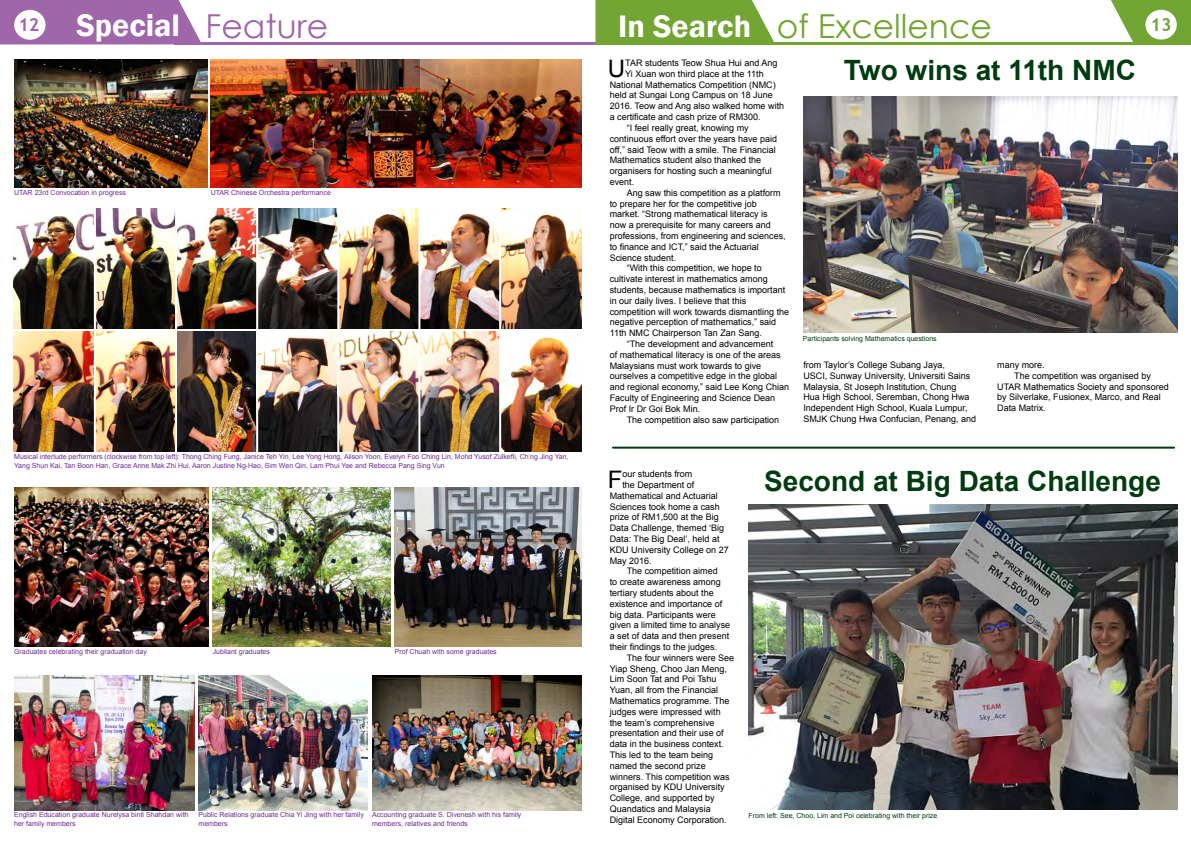
<style>
.page{position:relative;width:1191px;height:842px;background:#fff}
.page>*{position:absolute;margin:0;border:0;box-sizing:border-box;transform-origin:0 0}
.t1{font:33px "Century Gothic";color:#73a534}
.t2{font:600 32px "Franklin Gothic";color:#fff}
.t3{font:700 28px "Arial";color:#003c10}
.t4{font:24.1px "Arial";color:#000}
.t5{font:700 18px "Trebuchet MS";color:#73a534}
.t6{font:9px/10.8px "Arial";color:#000}
.t7{font:7px/8.4px "Arial";color:#6f2c91}
.t8{font:7px "Arial";color:#003c10}
.s1{font-family:"Century Gothic";font-weight:400;font-size:33px;color:#a066aa}
.s2{font-family:"Franklin Gothic";font-weight:600;font-size:32px;color:#fff}
</style>
<div class="page">
<hr style="left:595px;top:42px;width:596px;height:2px;background:#73a534">
<div style="left:595px;top:0;width:179px;height:44px;background:#73a534"></div>
<svg style="left:1111px;top:0;width:80px;height:42px"></svg>
<div style="left:1145px;top:10px;width:31px;height:30px;background:#fff;border-radius:50%"></div>
<hr style="left:613px;top:447px;width:561px;height:2px;background:#003c10">
<div style="left:0;top:0;width:201px;height:44px;background:#a066aa"></div>
<div style="left:14px;top:10px;width:32px;height:30px;background:#fff;border-radius:50%"></div>
<hr style="left:174px;top:42px;width:421px;height:2px;background:#a066aa">
<img style="left:803px;top:96px;width:374px;height:236px">
<img style="left:748px;top:504px;width:429px;height:305px">
<img style="left:211px;top:59px;width:370px;height:129px">
<img style="left:14px;top:487px;width:194px;height:159px">
<img style="left:14px;top:59px;width:193px;height:129px">
<img style="left:14px;top:209px;width:567px;height:120px">
<img style="left:13px;top:331px;width:568px;height:121px">
<hr style="left:94px;top:205px;width:2px;height:248px;background:#fff">
<hr style="left:175px;top:205px;width:2px;height:248px;background:#fff">
<hr style="left:256px;top:205px;width:2px;height:248px;background:#fff">
<hr style="left:337px;top:205px;width:2px;height:248px;background:#fff">
<hr style="left:418px;top:205px;width:2px;height:248px;background:#fff">
<hr style="left:499px;top:205px;width:2px;height:248px;background:#fff">
<img style="left:15px;top:675px;width:179px;height:135px">
<img style="left:372px;top:675px;width:209px;height:135px">
<img style="left:198px;top:675px;width:170px;height:135px">
<img style="left:213px;top:487px;width:178px;height:159px">
<img style="left:395px;top:487px;width:186px;height:159px">
<h2 class="t2" style="left:18px;top:6px;width:311px"><sup>12</sup> Special <span class="s1">Feature</span></h2>
<p class="t7" style="left:14px;top:188px;width:113px">UTAR 23rd Convocation in progress</p>
<p class="t7" style="left:211px;top:188px;width:122px">UTAR Chinese Orchestra performance</p>
<p class="t7" style="left:14px;top:453px;width:556px">Musical interlude performers (clockwise from top left): Thong Ching Fung, Janice Teh Yin, Lee Yong Hong, Alison Yoon, Evelyn Foo Ching Lin, Mohd Yusof Zulkefli, Ch’ng Jing Yan,<br>Yang Shun Kai, Tan Boon Han, Grace Anne Mak Zhi Hui, Aaron Justine Ng-Hao, Sim Wen Qin, Lam Phui Yee and Rebecca Pang Sing Vun</p>
<p class="t7" style="left:14px;top:648px;width:134px">Graduates celebrating their graduation day</p>
<p class="t7" style="left:213px;top:648px;width:59px">Jubilant graduates</p>
<p class="t7" style="left:395px;top:648px;width:103px">Prof Chuah with some graduates</p>
<p class="t7" style="left:14px;top:811px;width:176px">English Education graduate Nurelysa binti Shahdan with her family members</p>
<p class="t7" style="left:198px;top:811px;width:167px">Public Relations graduate Chia Yi Jing with her family members</p>
<p class="t7" style="left:372px;top:811px;width:151px">Accounting graduate S. Divenesh with his family members, relatives and friends</p>
<h1 class="t1" style="left:618px;top:3px;width:375px"><span class="s2">In Search</span> of Excellence</h1>
<h3 class="t5" style="left:1150px;top:14px;width:23px">13</h3>
<h3 class="t4" style="left:608px;top:53px;width:19px">U</h3>
<p class="t6" style="left:625px;top:58px;width:154px">TAR students Teow Shua Hui and Ang</p>
<h3 class="t3" style="left:844px;top:51px;width:293px">Two wins at 11th NMC</h3>
<p class="t6" style="left:625px;top:68px;width:140px">Yi Xuan won third place at the 11th</p>
<p class="t6" style="left:609px;top:79px;width:168px">National Mathematics Competition (NMC)</p>
<p class="t6" style="left:609px;top:90px;width:165px">held at Sungai Long Campus on 18 June</p>
<p class="t6" style="left:609px;top:101px;width:176px">2016. Teow and Ang also walked home with</p>
<p class="t6" style="left:609px;top:112px;width:153px">a certificate and cash prize of RM300.</p>
<p class="t6" style="left:626px;top:122px;width:124px">“I feel really great, knowing my</p>
<p class="t6" style="left:609px;top:133px;width:169px">continuous effort over the years have paid</p>
<p class="t6" style="left:609px;top:144px;width:168px">off,” said Teow with a smile. The Financial</p>
<p class="t6" style="left:609px;top:155px;width:153px">Mathematics student also thanked the</p>
<p class="t6" style="left:609px;top:166px;width:164px">organisers for hosting such a meaningful</p>
<p class="t6" style="left:609px;top:176px;width:26px">event.</p>
<p class="t6" style="left:626px;top:187px;width:156px">Ang saw this competition as a platform</p>
<p class="t6" style="left:609px;top:198px;width:149px">to prepare her for the competitive job</p>
<p class="t6" style="left:609px;top:209px;width:160px">market. “Strong mathematical literacy is</p>
<p class="t6" style="left:609px;top:220px;width:163px">now a prerequisite for many careers and</p>
<p class="t6" style="left:609px;top:230px;width:178px">professions, from engineering and sciences,</p>
<p class="t6" style="left:609px;top:241px;width:151px">to finance and ICT,” said the Actuarial</p>
<p class="t6" style="left:609px;top:252px;width:68px">Science student.</p>
<p class="t6" style="left:626px;top:263px;width:137px">“With this competition, we hope to</p>
<p class="t6" style="left:609px;top:274px;width:160px">cultivate interest in mathematics among</p>
<p class="t6" style="left:609px;top:284px;width:177px">students, because mathematics is important</p>
<p class="t6" style="left:609px;top:295px;width:138px">in our daily lives. I believe that this</p>
<p class="t6" style="left:609px;top:306px;width:181px">competition will work towards dismantling the</p>
<p class="t6" style="left:609px;top:317px;width:168px">negative perception of mathematics,” said</p>
<p class="t6" style="left:609px;top:328px;width:154px">11th NMC Chairperson Tan Zan Sang.</p>
<p class="t6" style="left:626px;top:338px;width:148px">“The development and advancement</p>
<p class="t6" style="left:609px;top:349px;width:173px">of mathematical literacy is one of the areas</p>
<p class="t6" style="left:609px;top:360px;width:153px">Malaysians must work towards to give</p>
<p class="t6" style="left:609px;top:371px;width:169px">ourselves a competitive edge in the global</p>
<p class="t6" style="left:609px;top:382px;width:181px">and regional economy,” said Lee Kong Chian</p>
<p class="t6" style="left:609px;top:392px;width:167px">Faculty of Engineering and Science Dean</p>
<p class="t6" style="left:609px;top:403px;width:92px">Prof Ir Dr Goi Bok Min.</p>
<p class="t6" style="left:626px;top:414px;width:154px">The competition also saw participation</p>
<p class="t8" style="left:803px;top:334px;width:135px">Participants solving Mathematics questions</p>
<p class="t6" style="left:803px;top:359px;width:174px">from Taylor’s College Subang Jaya,<br>USCI, Sunway University, Universiti Sains Malaysia, St Joseph Institution, Chung<br>Hua High School, Seremban, Chong Hwa Independent High School, Kuala Lumpur, SMJK Chung Hwa Confucian, Penang, and</p>
<p class="t6" style="left:997px;top:359px;width:49px">many more.</p>
<p class="t6" style="left:1014px;top:370px;width:138px">The competition was organised by</p>
<p class="t6" style="left:997px;top:381px;width:173px">UTAR Mathematics Society and sponsored</p>
<p class="t6" style="left:997px;top:392px;width:165px">by Silverlake, Fusionex, Marco, and Real</p>
<p class="t6" style="left:997px;top:403px;width:50px">Data Matrix.</p>
<h3 class="t4" style="left:607px;top:464px;width:16px">F</h3>
<p class="t6" style="left:622px;top:469px;width:72px">our students from</p>
<p class="t6" style="left:622px;top:479px;width:74px">the Department of</p>
<p class="t6" style="left:609px;top:490px;width:110px">Mathematical and Actuarial</p>
<p class="t6" style="left:609px;top:501px;width:112px">Sciences took home a cash</p>
<p class="t6" style="left:609px;top:512px;width:111px">prize of RM1,500 at the Big</p>
<p class="t6" style="left:609px;top:523px;width:116px">Data Challenge, themed ‘Big</p>
<p class="t6" style="left:609px;top:533px;width:111px">Data: The Big Deal’, held at</p>
<p class="t6" style="left:609px;top:544px;width:121px">KDU University College on 27</p>
<p class="t6" style="left:609px;top:555px;width:44px">May 2016.</p>
<p class="t6" style="left:626px;top:566px;width:93px">The competition aimed</p>
<p class="t6" style="left:609px;top:577px;width:113px">to create awareness among</p>
<p class="t6" style="left:609px;top:587px;width:106px">tertiary students about the</p>
<p class="t6" style="left:609px;top:598px;width:114px">existence and importance of</p>
<p class="t6" style="left:609px;top:609px;width:108px">big data. Participants were</p>
<p class="t6" style="left:609px;top:620px;width:122px">given a limited time to analyse</p>
<p class="t6" style="left:609px;top:631px;width:121px">a set of data and then present</p>
<p class="t6" style="left:609px;top:641px;width:109px">their findings to the judges.</p>
<p class="t6" style="left:626px;top:652px;width:109px">The four winners were See</p>
<p class="t6" style="left:609px;top:663px;width:119px">Yiap Sheng, Choo Jan Meng,</p>
<p class="t6" style="left:609px;top:674px;width:108px">Lim Soon Tat and Poi Tshu</p>
<p class="t6" style="left:609px;top:685px;width:110px">Yuan, all from the Financial</p>
<p class="t6" style="left:609px;top:695px;width:121px">Mathematics programme. The</p>
<p class="t6" style="left:609px;top:706px;width:113px">judges were impressed with</p>
<p class="t6" style="left:609px;top:717px;width:106px">the team’s comprehensive</p>
<p class="t6" style="left:609px;top:728px;width:116px">presentation and their use of</p>
<p class="t6" style="left:609px;top:739px;width:116px">data in the business context.</p>
<p class="t6" style="left:609px;top:749px;width:105px">This led to the team being</p>
<p class="t6" style="left:609px;top:760px;width:98px">named the second prize</p>
<p class="t6" style="left:609px;top:771px;width:121px">winners. This competition was</p>
<p class="t6" style="left:609px;top:782px;width:117px">organised by KDU University</p>
<p class="t6" style="left:609px;top:793px;width:107px">College, and supported by</p>
<p class="t6" style="left:609px;top:803px;width:103px">Quandatics and Malaysia</p>
<p class="t6" style="left:609px;top:814px;width:119px">Digital Economy Corporation.</p>
<h3 class="t3" style="left:764px;top:462px;width:398px">Second at Big Data Challenge</h3>
<p class="t8" style="left:748px;top:811px;width:190px">From left: See, Choo, Lim and Poi celebrating with their prize</p>
</div>
